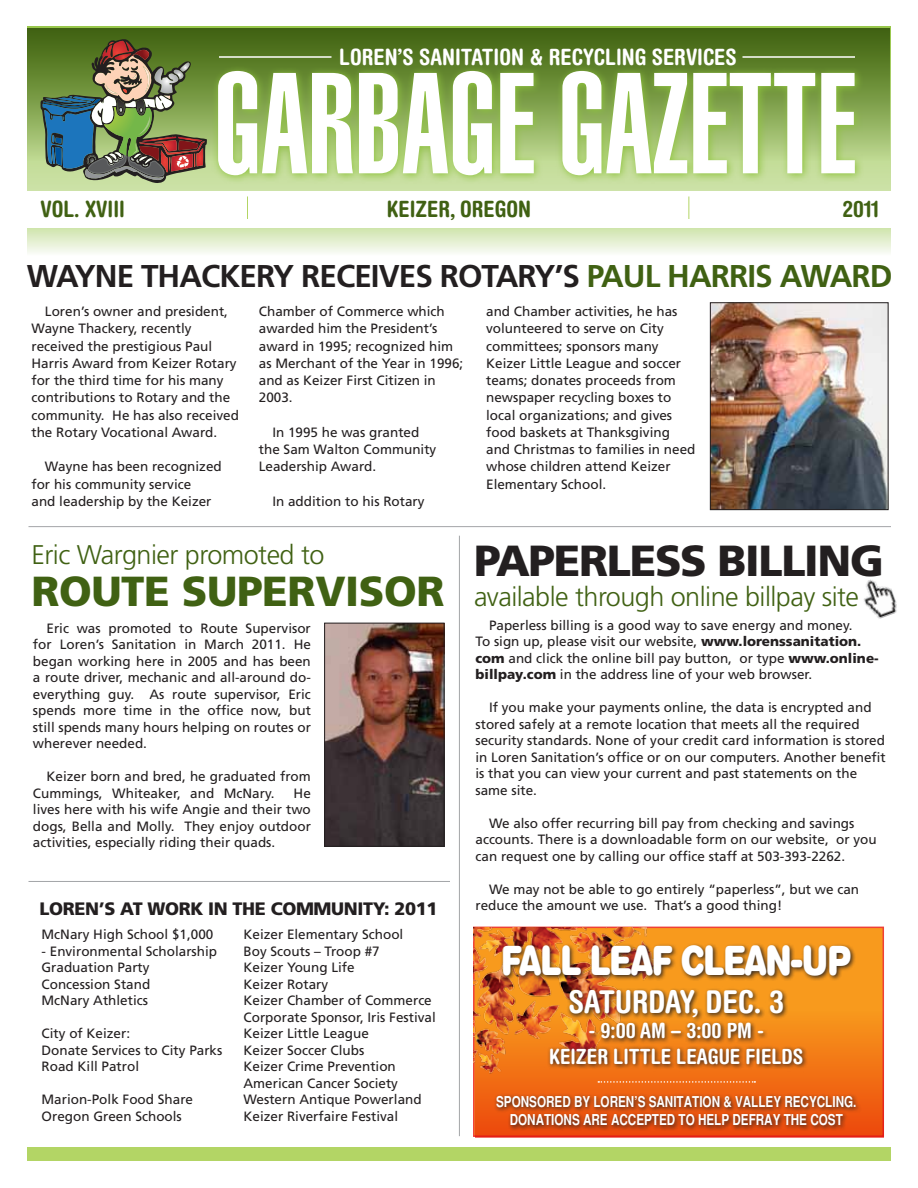
<style>
.page{position:relative;width:918px;height:1188px;background:#fff}
.page>*{position:absolute;margin:0;border:0;box-sizing:border-box;transform-origin:0 0}
.t1{font:900 extra-condensed 141px "Helvetica";color:#fff}
.t2{font:900 43.5px "Frutiger";letter-spacing:-.03em;color:#231f20}
.t3{font:900 42px "Frutiger";letter-spacing:-.01em;color:#406113}
.t4{font:900 40.5px "Helvetica Rounded";letter-spacing:-.05em;color:#fff;scale:.8 1}
.t5{font:700 31.5px "Frutiger";letter-spacing:-.03em;color:#231f20}
.t6{font:700 condensed 31.5px "Helvetica Rounded";color:#fff}
.t7{font:300 27px "Frutiger";letter-spacing:-.02em;color:#406113}
.t8{font:700 condensed 22.5px "Helvetica Rounded";color:#fff}
.t9{font:700 condensed 22.5px "Helvetica Rounded";color:#406113}
.t10{font:700 condensed 21px "Helvetica Rounded";color:#fff}
.t11{font:900 18px "Frutiger";letter-spacing:-.02em;color:#231f20}
.t12{font:700 condensed 15px/18px "Helvetica";color:#fff;text-align:center;scale:.95 1}
.t13{font:13.5px/16.5px "Frutiger";color:#231f20}
.s1{color:#406113}
.s2{font-weight:900}
</style>
<div class="page">
<div style="left:473px;top:927px;width:411px;height:210px;background:#f89a1d;border:2px solid #ef4036"></div>
<div style="left:475px;top:1010px;width:408px;height:127px;background:linear-gradient(to bottom,#f7991c,#ec470c)"></div>
<div style="left:27px;top:27px;width:864px;height:163px;background:#cbe1a5"></div>
<div style="left:28px;top:28px;width:862px;height:132px;background:linear-gradient(to bottom,#395d06,#b8d587)"></div>
<div style="left:27px;top:228px;width:864px;height:44px;background:linear-gradient(to bottom,#d5e7b7,#fff)"></div>
<svg style="left:247px;top:196px;width:1px;height:23px"></svg>
<svg style="left:688px;top:196px;width:1px;height:23px"></svg>
<svg style="left:211px;top:65px;width:653px;height:117px;background:#91ba51"></svg>
<svg style="left:40px;top:38px;width:167px;height:145px;background:#707f5b"></svg>
<img style="left:474px;top:928px;width:231px;height:154px">
<hr style="left:28px;top:526px;width:863px;height:1px;background:#a3a5a8">
<hr style="left:28px;top:881px;width:422px;height:1px;background:#a3a5a8">
<hr style="left:219px;top:56px;width:113px;height:2px;background:#fff">
<hr style="left:742px;top:56px;width:113px;height:2px;background:#fff">
<div style="left:493px;top:943px;width:369px;height:188px;background:#231f20;opacity:.91"></div>
<div style="left:27px;top:1148px;width:864px;height:13px;background:#b3d565"></div>
<img style="left:712px;top:305px;width:174px;height:203px">
<div style="left:710px;top:303px;width:178px;height:207px;border:1px solid #231f20"></div>
<img style="left:326px;top:625px;width:116px;height:219px">
<div style="left:324px;top:623px;width:120px;height:223px;border:1px solid #231f20"></div>
<img style="left:864px;top:579px;width:33px;height:40px">
<hr style="left:459px;top:536px;width:1px;height:600px;background:#a3a5a8">
<h3 class="t8" style="left:339px;top:43px;width:399px">LOREN’S SANITATION &amp; RECYCLI NG SERVICES</h3>
<h1 class="t1" style="left:214px;top:43px;width:643px">GARBAGE GAZETTE</h1>
<h3 class="t9" style="left:40px;top:195px;width:86px">VOL. XVIII</h3>
<h3 class="t9" style="left:387px;top:195px;width:146px">KEIZER, OREGON</h3>
<h3 class="t9" style="left:842px;top:195px;width:38px">2011</h3>
<h3 class="t5" style="left:27px;top:257px;width:867px">WAYNE THACKERY RECEIVES ROTARY’S <span class="s1">PAUL HARRIS AWARD</span></h3>
<p class="t13" style="left:31px;top:303px;width:209px;line-height:17.2px;text-indent:14px">Loren’s owner and president,<br>Wayne Thackery, recently received the prestigious Paul<br>Harris Award from Keizer Rotary for the third time for his many contributions to Rotary and the community. He has also received the Rotary Vocational Award.</p>
<p class="t13" style="left:31px;top:458px;width:192px;line-height:17.2px;text-indent:14px">Wayne has been recognized for his community service<br>and leadership by the Keizer</p>
<p class="t13" style="left:259px;top:303px;width:206px;line-height:17.2px">Chamber of Commerce which awarded him the President’s award in 1995; recognized him as Merchant of the Year in 1996; and as Keizer First Citizen in<br>2003.</p>
<p class="t13" style="left:259px;top:423px;width:179px;line-height:17.2px;text-indent:14px">In 1995 he was granted the Sam Walton Community<br>Leadership Award.</p>
<p class="t13" style="left:272px;top:493px;width:154px">In addition to his Rotary</p>
<p class="t13" style="left:486px;top:303px;width:211px;line-height:17.2px">and Chamber activities, he has volunteered to serve on City committees; sponsors many<br>Keizer Little League and soccer teams; donates proceeds from newspaper recycling boxes to local organizations; and gives food baskets at Thanksgiving and Christmas to families in need whose children attend Keizer<br>Elementary School.</p>
<h3 class="t7" style="left:31px;top:539px;width:295px">Eric Wargnier promoted to</h3>
<h3 class="t3" style="left:32px;top:565px;width:414px">ROUTE SUPERVISOR</h3>
<p class="t13" style="left:33px;top:620px;width:279px;text-align:justify;text-indent:14px">Eric was promoted to Route Supervisor for Loren’s Sanitation in March 2011. He began working here in 2005 and has been a route driver, mechanic and all-around do&shy;everything guy. As route supervisor, Eric spends more time in the office now, but still spends many hours helping on routes or wherever needed.</p>
<p class="t13" style="left:33px;top:768px;width:279px;text-indent:14px">Keizer born and bred, he graduated from<br>Cummings, Whiteaker, and McNary.</p>
<p class="t13" style="left:33px;top:785px;width:279px;text-align:justify;text-indent:261px">He lives here with his wife Angie and their two dogs, Bella and Molly. They enjoy outdoor activities, especially riding their quads.</p>
<h3 class="t11" style="left:40px;top:898px;width:399px">LOREN’S AT WORK IN THE COMMUNITY: 2011</h3>
<p class="t13" style="left:42px;top:926px;width:173px">McNary High School $1,000</p>
<p class="t13" style="left:42px;top:943px;width:177px">- Environmental Scholarship<br>Graduation Party<br>Concession Stand<br>McNary Athletics</p>
<p class="t13" style="left:42px;top:1025px;width:182px">City of Keizer:<br>Donate Services to City Parks<br>Road Kill Patrol</p>
<p class="t13" style="left:42px;top:1091px;width:153px">Marion-Polk Food Share<br>Oregon Green Schools</p>
<p class="t13" style="left:244px;top:926px;width:194px">Keizer Elementary School<br>Boy Scouts – Troop #7<br>Keizer Young Life<br>Keizer Rotary<br>Keizer Chamber of Commerce<br>Corporate Sponsor, Iris Festival<br>Keizer Little League<br>Keizer Soccer Clubs<br>Keizer Crime Prevention<br>American Cancer Society<br>Western Antique Powerland<br>Keizer Riverfaire Festival</p>
<h2 class="t2" style="left:474px;top:535px;width:411px">PAPERLESS BILLING</h2>
<h3 class="t7" style="left:474px;top:582px;width:387px">available through online billpay site</h3>
<p class="t13" style="left:476px;top:617px;width:405px;text-indent:14px">Paperless billing is a good way to save energy and money.<br>To sign up, please visit our website, <span class="s2">www.lorenssanitation. com</span> and click the online bill pay button, or type <span class="s2">www.online&shy;billpay.com</span> in the address line of your web browser.</p>
<p class="t13" style="left:476px;top:699px;width:412px;text-indent:14px">If you make your payments online, the data is encrypted and stored safely at a remote location that meets all the required security standards. None of your credit card information is stored in Loren Sanitation’s office or on our computers. Another benefit is that you can view your current and past statements on the same site.</p>
<p class="t13" style="left:476px;top:815px;width:403px;text-indent:14px">We also offer recurring bill pay from checking and savings accounts. There is a downloadable form on our website, or you can request one by calling our office staff at 503-393-2262.</p>
<p class="t13" style="left:476px;top:881px;width:385px;text-indent:14px">We may not be able to go entirely “paperless”, but we can reduce the amount we use. That’s a good thing!</p>
<h3 class="t4" style="left:500px;top:935px;width:441px">FALL LEAF CLEAN-UP</h3>
<h3 class="t6" style="left:568px;top:983px;width:217px">SATURDAY, DEC. 3</h3>
<h3 class="t10" style="left:589px;top:1018px;width:177px">- 9:00 AM – 3:00 PM -</h3>
<h3 class="t10" style="left:549px;top:1043px;width:39px">KEIZER</h3>
<h3 class="t10" style="left:613px;top:1043px;width:190px">LITTLE LEAGUE FIELDS</h3>
<p class="t12" style="left:496px;top:1093px;width:381px">SPONSORED BY LOREN’S SANITATION &amp; VALLEY RECYCLING.<br>DONATIONS ARE ACCEPTED TO HELP DEFRAY THE COST</p>
</div>
